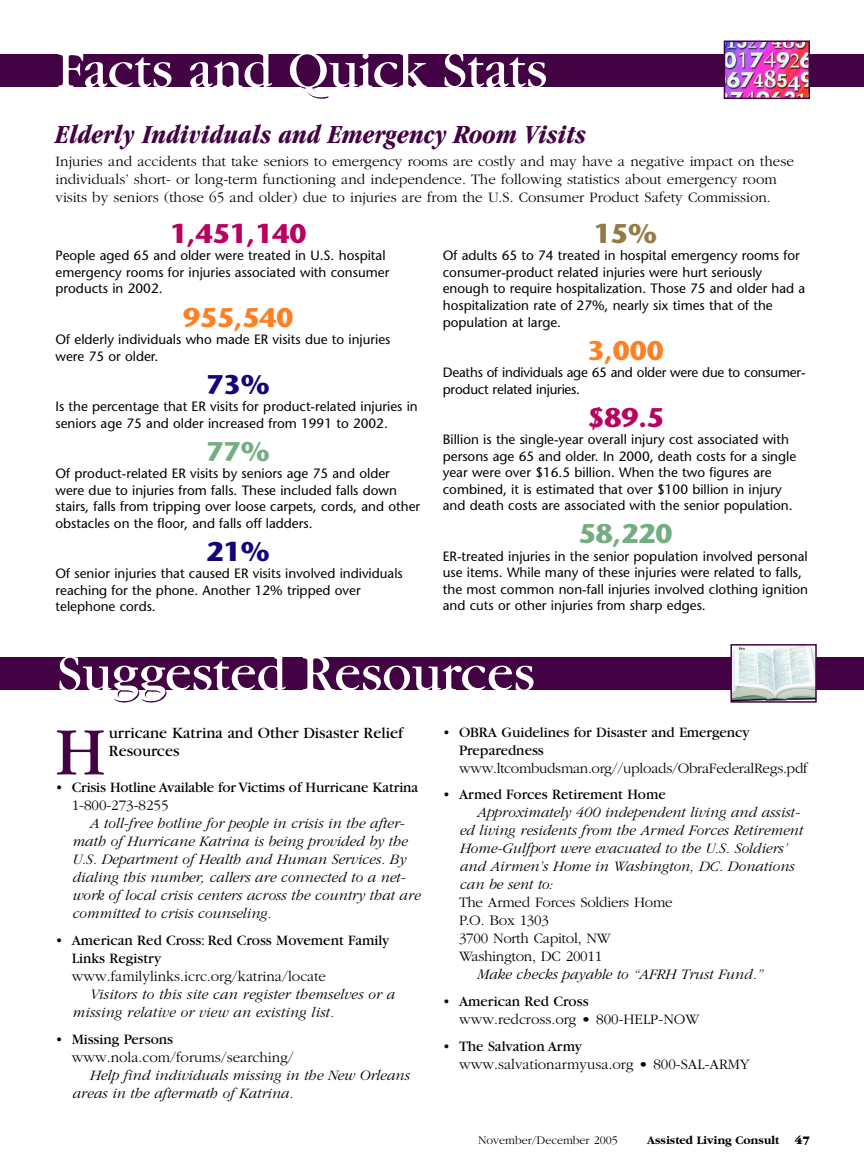
<style>
.page{position:relative;width:864px;height:1175px;background:#fff}
.page>*{position:absolute;margin:0;border:0;box-sizing:border-box;transform-origin:0 0}
.t1{font:70.5px "Garamond";color:#430243}
.t2{font:54px "Garamond";color:#fff}
.t3{font:italic 700 condensed 27px "Garamond";color:#430243}
.t4{font:700 27px "Stone Sans";color:#b80361}
.t5{font:700 27px "Stone Sans";color:#fe8023}
.t6{font:700 27px "Stone Sans";color:#74ad81}
.t7{font:700 27px "Stone Sans";color:#13057c}
.t8{font:700 27px "Stone Sans";color:#947b42}
.t9{font:16.35px/18px "Garamond";color:#000}
.t10{font:italic 300 15px/18px "Garamond";color:#000}
.t11{font:300 15px/18px "Garamond";color:#000}
.t12{font:15px/18px "Garamond";color:#000}
.t13{font:300 15px "Garamond";letter-spacing:-.02em;color:#000}
.t14{font:13.5px/16.5px "Stone Sans";color:#000}
.t15{font:300 12px "Garamond";color:#000}
.t16{font:700 12px "Garamond";color:#000}
.t17{font:900 12px "Garamond";color:#000}
.s1{color:#430243}
</style>
<div class="page">
<div style="left:0;top:54px;width:864px;height:33px;background:#430243"></div>
<img style="left:727px;top:43px;width:80px;height:53px">
<div style="left:724px;top:40px;width:86px;height:59px;border:2px solid #430243"></div>
<div style="left:0;top:657px;width:864px;height:33px;background:#430243"></div>
<img style="left:733px;top:647px;width:81px;height:52px">
<div style="left:730px;top:644px;width:87px;height:58px;border:2px solid #430243"></div>
<h2 class="t2" style="left:58px;top:53px;width:492px">Facts and <span class="s1">Q</span>uick Stats</h2>
<h3 class="t3" style="left:56px;top:124px;width:532px">Elderly Individuals and Emergency Room Visits</h3>
<p class="t11" style="left:56px;top:152px;width:740px">Injuries and accidents that take seniors to emergency rooms are costly and may have a negative impact on these individuals’ short- or long-term functioning and independence. The following statistics about emergency room visits by seniors (those 65 and older) due to injuries are from the U.S. Consumer Product Safety Commission.</p>
<h3 class="t4" style="left:170px;top:223px;width:138px">1,451,140</h3>
<p class="t14" style="left:56px;top:249px;width:335px">People aged 65 and older were treated in U.S. hospital emergency rooms for injuries associated with consumer products in 2002.</p>
<h3 class="t5" style="left:183px;top:307px;width:112px">955,540</h3>
<p class="t14" style="left:56px;top:332px;width:337px">Of elderly individuals who made ER visits due to injuries were 75 or older.</p>
<h3 class="t7" style="left:207px;top:374px;width:65px">73%</h3>
<p class="t14" style="left:56px;top:399px;width:364px">Is the percentage that ER visits for product-related injuries in seniors age 75 and older increased from 1991 to 2002.</p>
<h3 class="t6" style="left:207px;top:441px;width:65px">77%</h3>
<p class="t14" style="left:55px;top:467px;width:366px">Of product-related ER visits by seniors age 75 and older were due to injuries from falls. These included falls down stairs, falls from tripping over loose carpets, cords, and other obstacles on the floor, and falls off ladders.</p>
<h3 class="t7" style="left:207px;top:541px;width:65px">21%</h3>
<p class="t14" style="left:56px;top:567px;width:349px">Of senior injuries that caused ER visits involved individuals reaching for the phone. Another 12% tripped over telephone cords.</p>
<h3 class="t8" style="left:594px;top:223px;width:65px">15%</h3>
<p class="t14" style="left:443px;top:249px;width:364px">Of adults 65 to 74 treated in hospital emergency rooms for consumer-product related injuries were hurt seriously enough to require hospitalization. Those 75 and older had a hospitalization rate of 27%, nearly six times that of the population at large.</p>
<h3 class="t5" style="left:587px;top:340px;width:78px">3,000</h3>
<p class="t14" style="left:443px;top:365px;width:364px">Deaths of individuals age 65 and older were due to consumer&shy;product related injuries.</p>
<h3 class="t4" style="left:587px;top:407px;width:78px">$89.5</h3>
<p class="t14" style="left:443px;top:432px;width:355px">Billion is the single-year overall injury cost associated with persons age 65 and older. In 2000, death costs for a single year were over $16.5 billion. When the two figures are combined, it is estimated that over $100 billion in injury and death costs are associated with the senior population.</p>
<h3 class="t6" style="left:579px;top:523px;width:95px">58,220</h3>
<p class="t14" style="left:443px;top:549px;width:367px">ER-treated injuries in the senior population involved personal use items. While many of these injuries were related to falls, the most common non-fall injuries involved clothing ignition and cuts or other injuries from sharp edges.</p>
<h2 class="t2" style="left:57px;top:656px;width:479px">Suggested Resources</h2>
<h1 class="t1" style="left:56px;top:728px;width:51px">H</h1>
<p class="t9" style="left:109px;top:725px;width:296px">urricane Katrina and Other Disaster Relief<br>Resources</p>
<p class="t12" style="left:56px;top:780px;width:364px">• Crisis Hotline Available for Victims of Hurricane Katrina</p>
<p class="t11" style="left:72px;top:796px;width:98px">1-800-273-8255</p>
<p class="t10" style="left:72px;top:814px;width:350px;text-indent:18px">A toll-free hotline for people in crisis in the after&shy;math of Hurricane Katrina is being provided by the U.S. Department of Health and Human Services. By dialing this number, callers are connected to a net&shy;work of local crisis centers across the country that are committed to crisis counseling.</p>
<p class="t12" style="left:72px;top:932px;width:319px;text-indent:-16px">• American Red Cross: Red Cross Movement Family<br>Links Registry</p>
<p class="t11" style="left:72px;top:966px;width:256px">www.familylinks.icrc.org/katrina/locate</p>
<p class="t10" style="left:72px;top:984px;width:324px;text-indent:18px">Visitors to this site can register themselves or a missing relative or view an existing list.</p>
<p class="t12" style="left:56px;top:1031px;width:119px">• Missing Persons</p>
<p class="t11" style="left:72px;top:1047px;width:224px">www.nola.com/forums/searching/</p>
<p class="t10" style="left:72px;top:1065px;width:339px;text-indent:18px">Help find individuals missing in the New Orleans areas in the aftermath of Katrina.</p>
<p class="t12" style="left:459px;top:724px;width:292px;text-indent:-16px">• OBRA Guidelines for Disaster and Emergency<br>Preparedness</p>
<p class="t13" style="left:459px;top:758px;width:350px">www.ltcombudsman.org//uploads/ObraFederalRegs.pdf</p>
<p class="t12" style="left:443px;top:787px;width:225px">• Armed Forces Retirement Home</p>
<p class="t10" style="left:459px;top:803px;width:345px;text-indent:18px">Approximately 400 independent living and assist&shy;ed living residents from the Armed Forces Retirement Home-Gulfport were evacuated to the U.S. Soldiers’ and Airmen’s Home in Washington, DC. Donations can be sent to:</p>
<p class="t11" style="left:459px;top:893px;width:215px">The Armed Forces Soldiers Home<br>P.O. Box 1303<br>3700 North Capitol, NW<br>Washington, DC 20011</p>
<p class="t10" style="left:477px;top:965px;width:287px">Make checks payable to “AFRH Trust Fund.”</p>
<p class="t12" style="left:443px;top:993px;width:147px">• American Red Cross</p>
<p class="t11" style="left:459px;top:1009px;width:242px">www.redcross.org • 800-HELP-NOW</p>
<p class="t12" style="left:443px;top:1038px;width:141px">• The Salvation Army</p>
<p class="t11" style="left:459px;top:1054px;width:292px">www.salvationarmyusa.org • 800-SAL-ARMY</p>
<p class="t15" style="left:478px;top:1132px;width:141px">November/December 2005</p>
<p class="t16" style="left:647px;top:1132px;width:133px">Assisted Living Consult</p>
<p class="t17" style="left:795px;top:1135px;width:17px">47</p>
</div>
